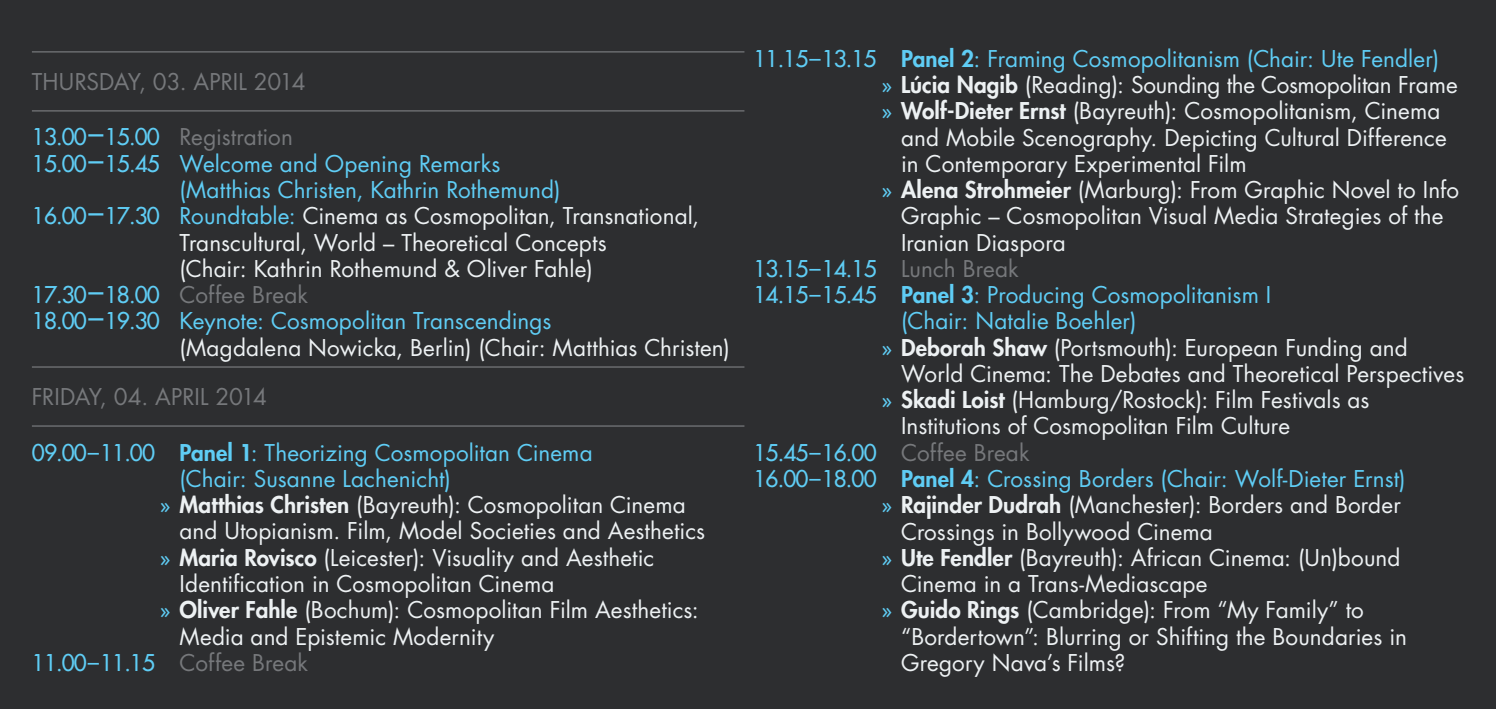
<style>
.page{position:relative;width:1496px;height:709px;background:#fff}
.page>*{position:absolute;margin:0;border:0;box-sizing:border-box;transform-origin:0 0}
.t1{font:22.5px "Futura Std";letter-spacing:.005em;color:#edf1f3}
.t2{font:22.5px "Futura Std";color:#5fcdf5}
.t3{font:22.5px "Futura Std";color:#76787b}
.t4{font:500 22.5px "Futura Std";letter-spacing:-.04em;color:#5fcdf5}
.t5{font:22.5px "Futura Std";letter-spacing:-.015em;color:#edf1f3}
.s1{font-weight:500;color:#5fcdf5}
.s2{font-weight:500;font-size:30px;color:#5fcdf5}
.s3{font-weight:500}
.s4{font-weight:500;font-size:30px}
.s5{color:#5fcdf5}
.s6{font-weight:800}
.s7{font-weight:400;color:#76787b}
</style>
<div class="page">
<div style="left:0;top:0;width:1495px;height:709px;background:#2d2e30"></div>
<hr style="left:32px;top:110px;width:712px;height:1px;background:#76787b">
<hr style="left:32px;top:51px;width:712px;height:1px;background:#76787b">
<hr style="left:32px;top:425px;width:712px;height:1px;background:#76787b">
<hr style="left:32px;top:366px;width:712px;height:1px;background:#76787b">
<p class="t3" style="left:32px;top:68px;width:275px">THURSDAY, 03. APRIL 2014</p>
<p class="t3" style="left:32px;top:123px;width:262px"><span class="s1">13.00</span><span class="s2">–</span><span class="s1">15.00</span> Registration</p>
<p class="t2" style="left:32px;top:149px;width:470px"><span class="s3">15.00</span><span class="s4">–</span><span class="s3">15.45</span> Welcome and Opening Remarks</p>
<p class="t2" style="left:179px;top:175px;width:382px">(Matthias Christen, Kathrin Rothemund)</p>
<p class="t1" style="left:32px;top:202px;width:668px"><span class="s1">16.00</span><span class="s2">–</span><span class="s1">17.30</span> <span class="s5">Roundtable:</span> Cinema as Cosmopolitan, Transnational,</p>
<p class="t1" style="left:179px;top:228px;width:429px">Transcultural, World – Theoretical Concepts</p>
<p class="t1" style="left:179px;top:254px;width:415px">(Chair: Kathrin Rothemund &amp; Oliver Fahle)</p>
<p class="t3" style="left:32px;top:280px;width:277px"><span class="s1">17.30</span><span class="s2">–</span><span class="s1">18.00</span> Coffee Break</p>
<p class="t2" style="left:32px;top:307px;width:521px"><span class="s3">18.00</span><span class="s4">–</span><span class="s3">19.30</span> Keynote: Cosmopolitan Transcendings</p>
<p class="t1" style="left:179px;top:333px;width:552px">(Magdalena Nowicka, Berlin) (Chair: Matthias Christen)</p>
<p class="t3" style="left:32px;top:383px;width:237px">FRIDAY, 04. APRIL 2014</p>
<p class="t2" style="left:32px;top:438px;width:562px"><span class="s3">09.00–11.00</span> <span class="s6">Panel 1</span>: Theorizing Cosmopolitan Cinema</p>
<p class="t2" style="left:179px;top:464px;width:273px">(Chair: Susanne Lachenicht)</p>
<p class="t1" style="left:159px;top:490px;width:528px"><span class="s5">»</span> <span class="s6">Matthias Christen</span> (Bayreuth): Cosmopolitan Cinema</p>
<p class="t1" style="left:179px;top:517px;width:527px">and Utopianism. Film, Model Societies and Aesthetics</p>
<p class="t1" style="left:159px;top:543px;width:496px"><span class="s5">»</span> <span class="s6">Maria Rovisco</span> (Leicester): Visuality and Aesthetic</p>
<p class="t1" style="left:179px;top:569px;width:376px">Identification in Cosmopolitan Cinema</p>
<p class="t1" style="left:159px;top:595px;width:541px"><span class="s5">»</span> <span class="s6">Oliver Fahle</span> (Bochum): Cosmopolitan Film Aesthetics:</p>
<p class="t1" style="left:179px;top:622px;width:316px">Media and Epistemic Modernity</p>
<p class="t4" style="left:32px;top:648px;width:277px">11.00–11.15 <span class="s7">Coffee Break</span></p>
<p class="t2" style="left:753px;top:44px;width:687px"><span class="s3">11.15–13.15</span> <span class="s6">Panel 2</span>: Framing Cosmopolitanism (Chair: Ute Fendler)</p>
<p class="t5" style="left:881px;top:70px;width:578px"><span class="s5">»</span> <span class="s6">Lúcia Nagib</span> (Reading): Sounding the Cosmopolitan Frame</p>
<p class="t1" style="left:881px;top:97px;width:561px"><span class="s5">»</span> <span class="s6">Wolf-Dieter Ernst</span> (Bayreuth): Cosmopolitanism, Cinema</p>
<p class="t1" style="left:901px;top:123px;width:547px">and Mobile Scenography. Depicting Cultural Difference</p>
<p class="t1" style="left:901px;top:149px;width:347px">in Contemporary Experimental Film</p>
<p class="t1" style="left:881px;top:175px;width:579px"><span class="s5">»</span> <span class="s6">Alena Strohmeier</span> (Marburg): From Graphic Novel to Info</p>
<p class="t1" style="left:901px;top:202px;width:544px">Graphic – Cosmopolitan Visual Media Strategies of the</p>
<p class="t1" style="left:901px;top:228px;width:166px">Iranian Diaspora</p>
<p class="t4" style="left:753px;top:254px;width:267px">13.15–14.15 <span class="s7">Lunch Break</span></p>
<p class="t2" style="left:753px;top:280px;width:519px"><span class="s3">14.15–15.45</span> <span class="s6">Panel 3</span>: Producing Cosmopolitanism I</p>
<p class="t2" style="left:901px;top:307px;width:237px">(Chair: Natalie Boehler)</p>
<p class="t1" style="left:881px;top:333px;width:528px"><span class="s5">»</span> <span class="s6">Deborah Shaw</span> (Portsmouth): European Funding and</p>
<p class="t1" style="left:901px;top:359px;width:565px">World Cinema: The Debates and Theoretical Perspectives</p>
<p class="t1" style="left:881px;top:385px;width:490px"><span class="s5">»</span> <span class="s6">Skadi Loist</span> (Hamburg/Rostock): Film Festivals as</p>
<p class="t1" style="left:901px;top:412px;width:390px">Institutions of Cosmopolitan Film Culture</p>
<p class="t4" style="left:753px;top:438px;width:277px">15.45–16.00 <span class="s7">Coffee Break</span></p>
<p class="t2" style="left:753px;top:464px;width:653px"><span class="s3">16.00–18.00</span> <span class="s6">Panel 4</span>: Crossing Borders (Chair: Wolf-Dieter Ernst)</p>
<p class="t1" style="left:881px;top:490px;width:521px"><span class="s5">»</span> <span class="s6">Rajinder Dudrah</span> (Manchester): Borders and Border</p>
<p class="t1" style="left:901px;top:517px;width:313px">Crossings in Bollywood Cinema</p>
<p class="t1" style="left:881px;top:543px;width:521px"><span class="s5">»</span> <span class="s6">Ute Fendler</span> (Bayreuth): African Cinema: (Un)bound</p>
<p class="t1" style="left:901px;top:569px;width:308px">Cinema in a Trans-Mediascape</p>
<p class="t1" style="left:881px;top:595px;width:484px"><span class="s5">»</span> <span class="s6">Guido Rings</span> (Cambridge): From “My Family” to</p>
<p class="t1" style="left:901px;top:622px;width:507px">“Bordertown”: Blurring or Shifting the Boundaries in</p>
<p class="t1" style="left:901px;top:648px;width:226px">Gregory Nava’s Films?</p>
</div>
